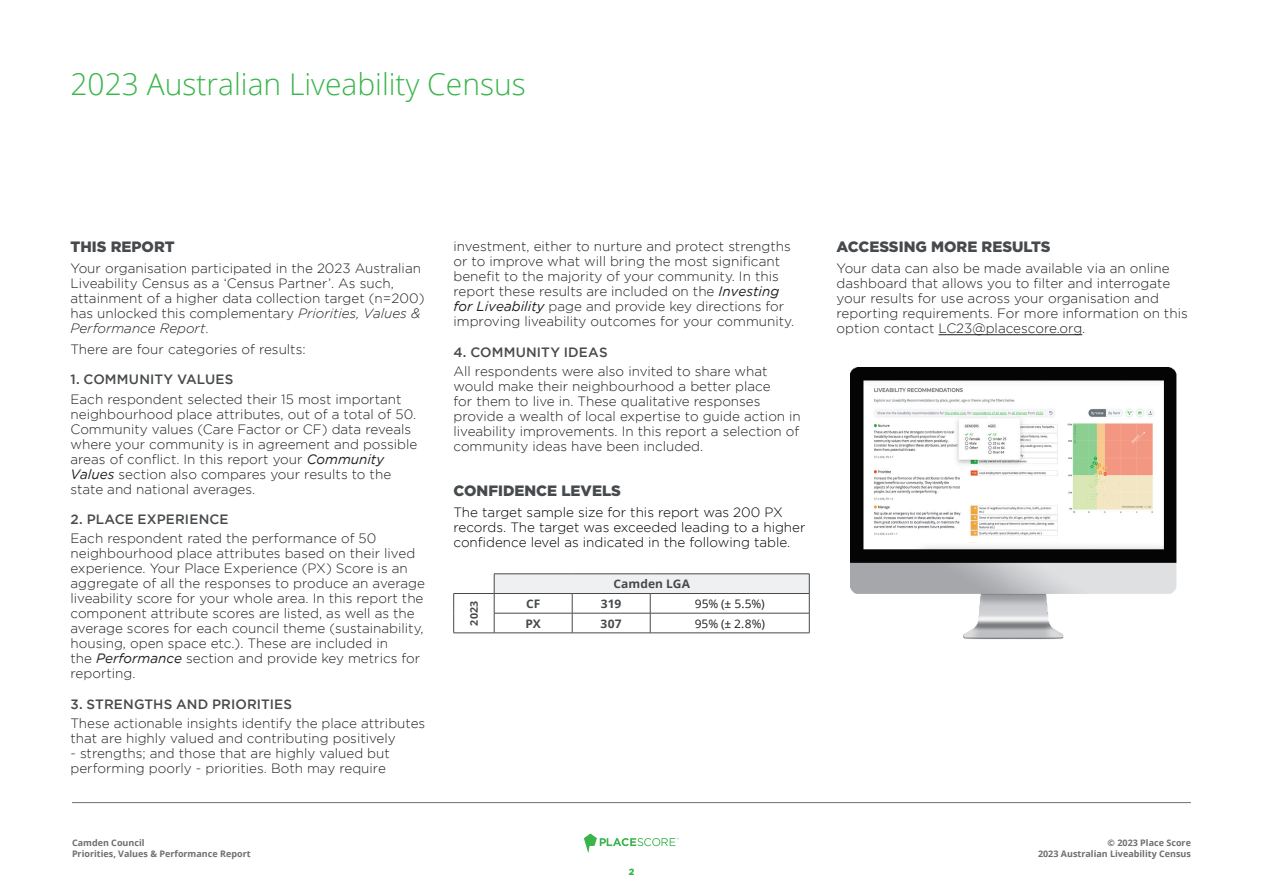
<style>
.page{position:relative;width:1263px;height:893px;background:#fff}
.page>*{position:absolute;margin:0;border:0;box-sizing:border-box;transform-origin:0 0}
.Main_Heading{font:300 30px "Open Sans";color:#39b54a}
.Text_heading_1{font:900 15px "Gotham";color:#474a4c}
.Text_heading{font:900 15px "Gotham";color:#474a4c}
.Text_heading_1-2{font:300 13.5px/15px "Gotham";color:#231f20}
.t1{font:300 13.5px/15px "Gotham";color:#000}
.Text_heading_2{font:500 13.5px "Gotham";letter-spacing:.01em;color:#474a4c}
.Table_Text{font:11.7px "Open Sans";color:#231f20}
.Table_Text__highligh{font:700 11.7px "Open Sans";letter-spacing:.01em;color:#474a4c}
.Table__H2{font:700 11.7px "Open Sans";letter-spacing:.01em;color:#474a4c}
.Table__H2-2{font:700 10.5px "Open Sans";color:#474a4c}
.t2{font:700 9px "Open Sans";color:#6d6f72}
.t3{font:900 9px "Gotham";color:#39b54a}
.s1{font-style:italic}
.s2{font-weight:400;font-style:italic}
</style>
<div class="page">
<svg style="left:453px;top:574px;width:357px;height:59px"></svg>
<hr style="left:453px;top:633px;width:41px;height:1px;background:#474a4c">
<hr style="left:494px;top:633px;width:78px;height:1px;background:#474a4c">
<hr style="left:572px;top:633px;width:78px;height:1px;background:#474a4c">
<hr style="left:650px;top:633px;width:159px;height:1px;background:#474a4c">
<img style="left:850px;top:334px;width:327px;height:305px">
<svg style="left:584px;top:834px;width:95px;height:19px"></svg>
<hr style="left:72px;top:802px;width:1119px;height:1px;background:#6d6f72">
<img style="left:865px;top:385px;width:297px;height:156px">
<p class="Main_Heading" style="left:70px;top:64px;width:457px">2023 Australian Liveability Census</p>
<p class="Text_heading_1" style="left:70px;top:238px;width:106px">THIS REPORT</p>
<p class="Text_heading_1-2" style="left:70px;top:261px;width:355px">Your organisation participated in the 2023 Australian Liveability Census as a ‘Census Partner’. As such, attainment of a higher data collection target (n=200) has unlocked this complementary <span class="s1">Priorities, Values &amp; Performance Report</span>.</p>
<p class="Text_heading_1-2" style="left:70px;top:342px;width:237px">There are four categories of results:</p>
<p class="Text_heading_2" style="left:70px;top:372px;width:164px">1. COMMUNITY VALUES</p>
<p class="Text_heading_1-2" style="left:70px;top:391px;width:348px">Each respondent selected their 15 most important neighbourhood place attributes, out of a total of 50.<br>Community values (Care Factor or CF) data reveals where your community is in agreement and possible areas of conflict. In this report your <span class="s2">Community Values</span> section also compares your results to the state and national averages.</p>
<p class="Text_heading_2" style="left:70px;top:511px;width:160px">2. PLACE EXPERIENCE</p>
<p class="Text_heading_1-2" style="left:70px;top:531px;width:356px">Each respondent rated the performance of 50 neighbourhood place attributes based on their lived experience. Your Place Experience (PX) Score is an aggregate of all the responses to produce an average liveability score for your whole area. In this report the component attribute scores are listed, as well as the average scores for each council theme (sustainability, housing, open space etc.). These are included in<br>the <span class="s2">Performance</span> section and provide key metrics for reporting.</p>
<p class="Text_heading_2" style="left:70px;top:696px;width:223px">3. STRENGTHS AND PRIORITIES</p>
<p class="Text_heading_1-2" style="left:70px;top:715px;width:356px">These actionable insights identify the place attributes that are highly valued and contributing positively</p>
<p class="Text_heading_1-2" style="left:70px;top:745px;width:321px">- strengths; and those that are highly valued but performing poorly - priorities. Both may require</p>
<p class="t2" style="left:72px;top:836px;width:74px">Camden Council</p>
<p class="t2" style="left:72px;top:847px;width:180px">Priorities, Values &amp; Performance Report</p>
<p class="Text_heading_1-2" style="left:453px;top:239px;width:342px">investment, either to nurture and protect strengths or to improve what will bring the most significant benefit to the majority of your community. In this report these results are included on the <span class="s2">Investing for Liveability</span> page and provide key directions for improving liveability outcomes for your community.</p>
<p class="Text_heading_2" style="left:453px;top:344px;width:156px">4. COMMUNITY IDEAS</p>
<p class="Text_heading_1-2" style="left:453px;top:363px;width:349px">All respondents were also invited to share what would make their neighbourhood a better place<br>for them to live in. These qualitative responses provide a wealth of local expertise to guide action in liveability improvements. In this report a selection of community ideas have been included.</p>
<p class="Text_heading_1" style="left:453px;top:482px;width:169px">CONFIDENCE LEVELS</p>
<p class="t1" style="left:453px;top:504px;width:353px">The target sample size for this report was 200 PX records. The target was exceeded leading to a higher confidence level as indicated in the following table.</p>
<p class="Table__H2" style="left:613px;top:576px;width:78px">Camden LGA</p>
<p class="Table__H2-2" style="left:467px;top:626px;width:27px;rotate:-90deg">2023</p>
<p class="Table_Text__highligh" style="left:526px;top:595px;width:16px">CF</p>
<p class="Table_Text__highligh" style="left:601px;top:595px;width:22px">319</p>
<p class="Table_Text" style="left:695px;top:596px;width:72px">95% (± 5.5%)</p>
<p class="Table_Text__highligh" style="left:525px;top:615px;width:17px">PX</p>
<p class="Table_Text__highligh" style="left:601px;top:615px;width:23px">307</p>
<p class="Table_Text" style="left:695px;top:615px;width:72px">95% (± 2.8%)</p>
<p class="t3" style="left:629px;top:867px;width:7px">2</p>
<p class="Text_heading" style="left:836px;top:238px;width:216px">ACCESSING MORE RESULTS</p>
<p class="Text_heading_1-2" style="left:836px;top:260px;width:353px">Your data can also be made available via an online dashboard that allows you to filter and interrogate your results for use across your organisation and reporting requirements. For more information on this option contact LC23@placescore.org.</p>
<p class="t2" style="left:1107px;top:836px;width:85px">© 2023 Place Score</p>
<p class="t2" style="left:1038px;top:847px;width:154px">2023 Australian Liveability Census</p>
</div>
